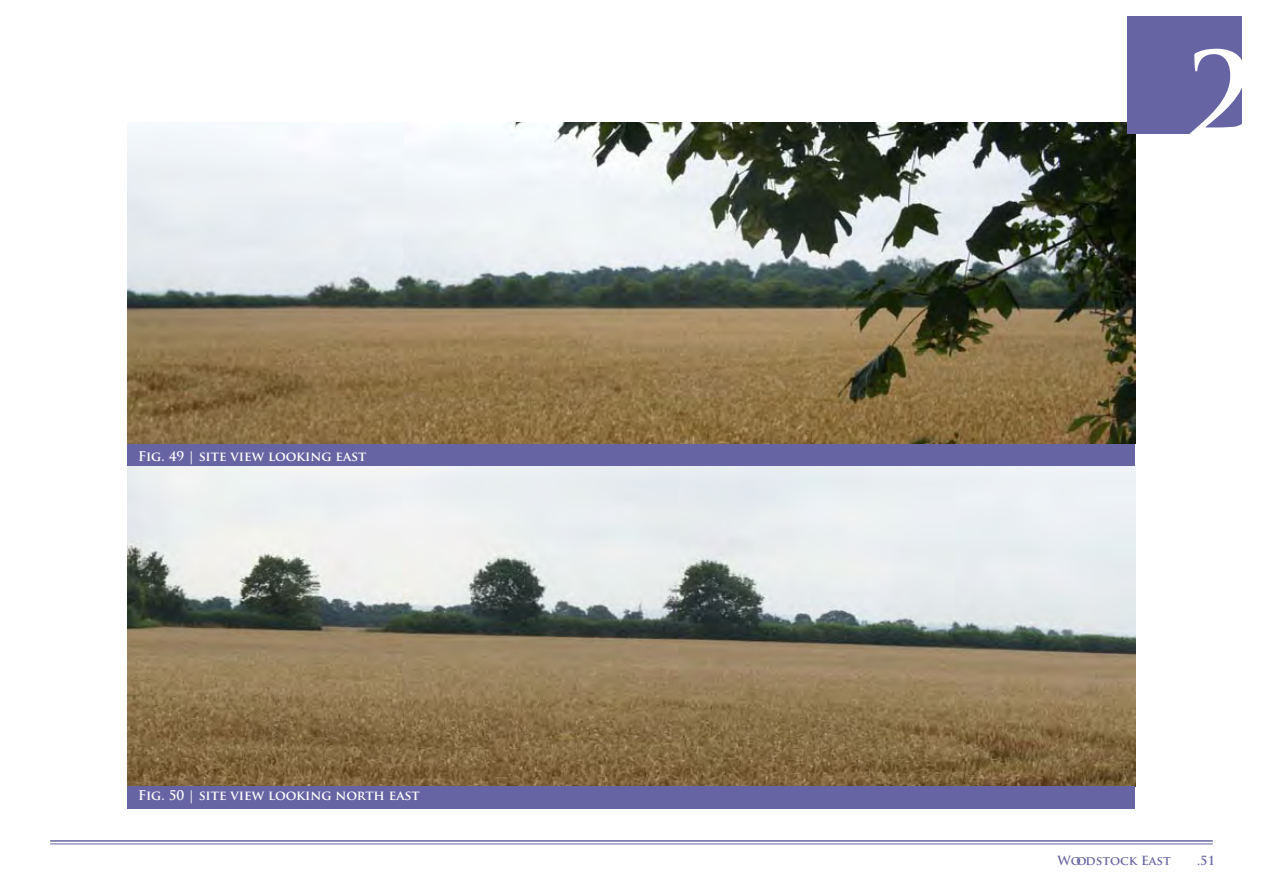
<style>
.page{position:relative;width:1263px;height:893px;background:#fff}
.page>*{position:absolute;margin:0;border:0;box-sizing:border-box;transform-origin:0 0}
.t1{font:700 114.75px "Trajan Pro";color:#fff}
.t2{font:700 13.05px "Trajan Pro";color:#fff}
.t3{font:700 12.3px "Trajan Pro";color:#6664a2}
</style>
<div class="page">
<hr style="left:50px;top:840px;width:1163px;height:2px;background:#6664a2">
<hr style="left:50px;top:844px;width:1163px;height:1px;background:#6664a2">
<img style="left:128px;top:466px;width:1007px;height:320px">
<div style="left:128px;top:787px;width:1007px;height:22px;background:#6664a2"></div>
<div style="left:128px;top:443px;width:1007px;height:23px;background:#6664a2"></div>
<img style="left:128px;top:123px;width:1007px;height:320px">
<div style="left:1128px;top:16px;width:114px;height:118px;background:#6664a2"></div>
<p class="t2" style="left:138px;top:448px;width:230px">Fig. 49 | site view looking east</p>
<p class="t2" style="left:138px;top:788px;width:283px">Fig. 50 | site view looking north east</p>
<h1 class="t1" style="left:1184px;top:24px;width:70px">2</h1>
<p class="t3" style="left:1057px;top:853px;width:115px">Woodstock East</p>
<p class="t3" style="left:1197px;top:853px;width:19px">.51</p>
</div>
